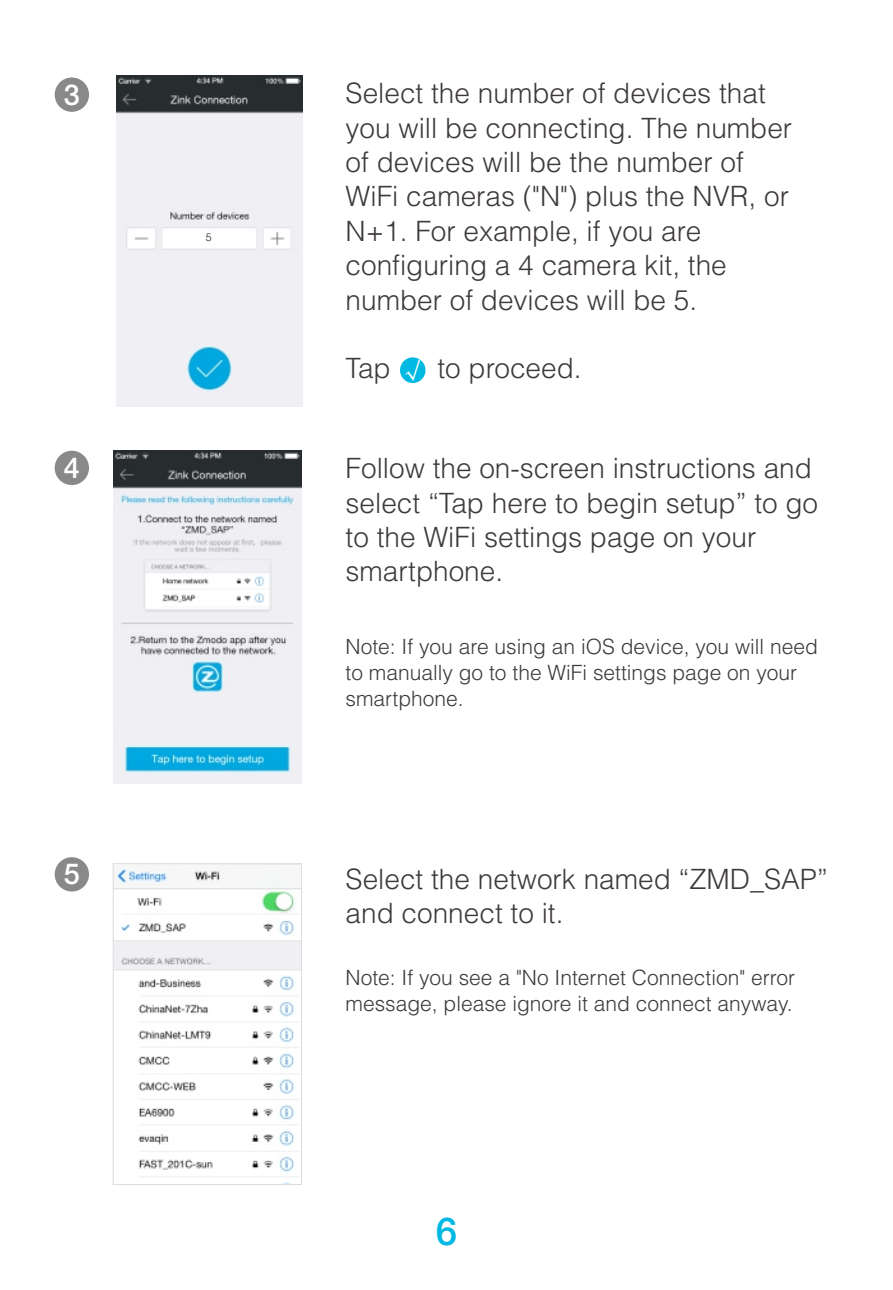
<style>
.page{position:relative;width:893px;height:1290px;background:#fff}
.page>*{position:absolute;margin:0;border:0;box-sizing:border-box;transform-origin:0 0}
.t1{font:500 38.5px "Helvetica 65";color:#00b9e2}
.t2{font:500 28.7px "Helvetica 65";color:#fff}
.t3{font:300 28px/34.3px "Helvetica";color:#3e3a39}
.t4{font:300 21px/25.9px "Helvetica";color:#3e3a39}
.t5{font:300 10.5px "Helvetica";color:#231916}
.s1{font-family:"Sim Sun";font-weight:400;font-size:29.75px;color:#fff}
</style>
<div class="page">
<img style="left:114px;top:451px;width:187px;height:332px">
<div style="left:55px;top:857px;width:34px;height:34px;background:#898989;border-radius:50%"></div>
<img style="left:114px;top:864px;width:187px;height:320px">
<div style="left:55px;top:451px;width:34px;height:34px;background:#898989;border-radius:50%"></div>
<div style="left:55px;top:77px;width:34px;height:35px;background:#898989;border-radius:50%"></div>
<img style="left:116px;top:76px;width:187px;height:331px">
<svg style="left:202px;top:231px;width:16px;height:14px"></svg>
<div style="left:400px;top:357px;width:25px;height:26px;background:#00b9e2;border-radius:50%"></div>
<p class="t2" style="left:64px;top:84px;width:18px">3</p>
<p class="t2" style="left:64px;top:457px;width:18px">4</p>
<p class="t5" style="left:206px;top:234px;width:7px">5</p>
<p class="t3" style="left:346px;top:79px;width:448px">Select the number of devices that you will be connecting. The number of devices will be the number of<br>WiFi cameras ("N") plus the NVR, or<br>N+1. For example, if you are configuring a 4 camera kit, the number of devices will be 5.</p>
<p class="t3" style="left:346px;top:354px;width:238px">Tap <span class="s1">√</span> to proceed.</p>
<p class="t3" style="left:346px;top:454px;width:474px">Follow the on-screen instructions and select “Tap here to begin setup” to go to the WiFi settings page on your smartphone.</p>
<p class="t4" style="left:346px;top:636px;width:474px">Note: If you are using an iOS device, you will need to manually go to the WiFi settings page on your smartphone.</p>
<p class="t2" style="left:64px;top:864px;width:18px">5</p>
<p class="t3" style="left:346px;top:864px;width:484px">Select the network named “ZMD_SAP” and connect to it.</p>
<p class="t4" style="left:346px;top:967px;width:451px">Note: If you see a "No Internet Connection" error message, please ignore it and connect anyway.</p>
<h1 class="t1" style="left:436px;top:1217px;width:23px">6</h1>
</div>
